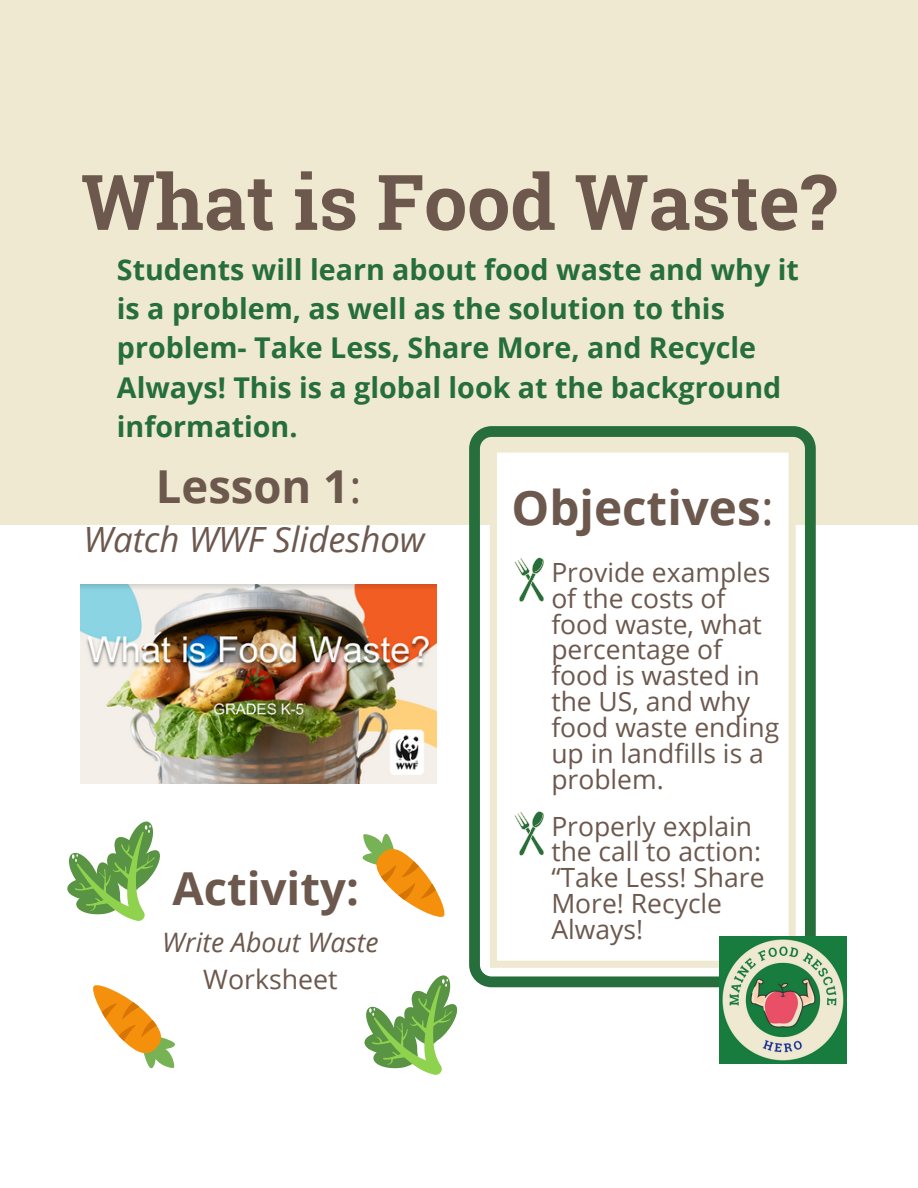
<style>
.page{position:relative;width:918px;height:1188px;background:#fff}
.page>*{position:absolute;margin:0;border:0;box-sizing:border-box;transform-origin:0 0}
.t1{font:700 76.8px "Roboto Slab";color:#6c584d}
.t2{font:700 47.7px "Open Sans";color:#6c584d}
.t3{font:700 45.45px "Open Sans";color:#6c584d}
.t4{font:italic 34.8px "Open Sans";color:#6c584d}
.t5{font:700 28.65px/39.3px "Open Sans";color:#266e3b}
.t6{font:italic 26.7px "Open Sans";color:#6c584d}
.t7{font:26.7px "Open Sans";color:#6c584d}
.t8{font:26.55px/25.8px "Open Sans";color:#6c584d}
.s1{font-weight:400}
</style>
<div class="page">
<div style="left:0;top:0;width:918px;height:524px;background:#efe9d2"></div>
<svg style="left:469px;top:426px;width:347px;height:561px"></svg>
<svg style="left:514px;top:556px;width:31px;height:46px"></svg>
<svg style="left:514px;top:810px;width:31px;height:46px"></svg>
<img style="left:81px;top:584px;width:355px;height:200px">
<svg style="left:362px;top:833px;width:83px;height:84px"></svg>
<svg style="left:93px;top:985px;width:82px;height:84px"></svg>
<svg style="left:67px;top:821px;width:93px;height:100px"></svg>
<svg style="left:364px;top:975px;width:94px;height:100px"></svg>
<img style="left:720px;top:936px;width:127px;height:127px">
<p class="t1" style="left:81px;top:149px;width:757px">What is Food Waste?</p>
<p class="t5" style="left:117px;top:249px;width:683px">Students will learn about food waste and why it is a problem, as well as the solution to this problem- Take Less, Share More, and Recycle Always! This is a global look at the background information.</p>
<p class="t3" style="left:156px;top:454px;width:207px">Lesson 1<span class="s1">:</span></p>
<p class="t4" style="left:83px;top:515px;width:343px">Watch WWF Slideshow</p>
<p class="t2" style="left:511px;top:474px;width:264px">Objectives<span class="s1">:</span></p>
<p class="t8" style="left:551px;top:559px;width:229px">Provide examples of the costs of food waste, what percentage of food is wasted in the US, and why food waste ending up in landfills is a problem.</p>
<p class="t8" style="left:551px;top:812px;width:211px">Properly explain the call to action:</p>
<p class="t8" style="left:551px;top:864px;width:215px">“Take Less! Share<br>More! Recycle<br>Always!</p>
<p class="t3" style="left:173px;top:857px;width:188px">Activity:</p>
<p class="t6" style="left:162px;top:923px;width:218px">Write About Waste</p>
<p class="t7" style="left:203px;top:960px;width:136px">Worksheet</p>
</div>
